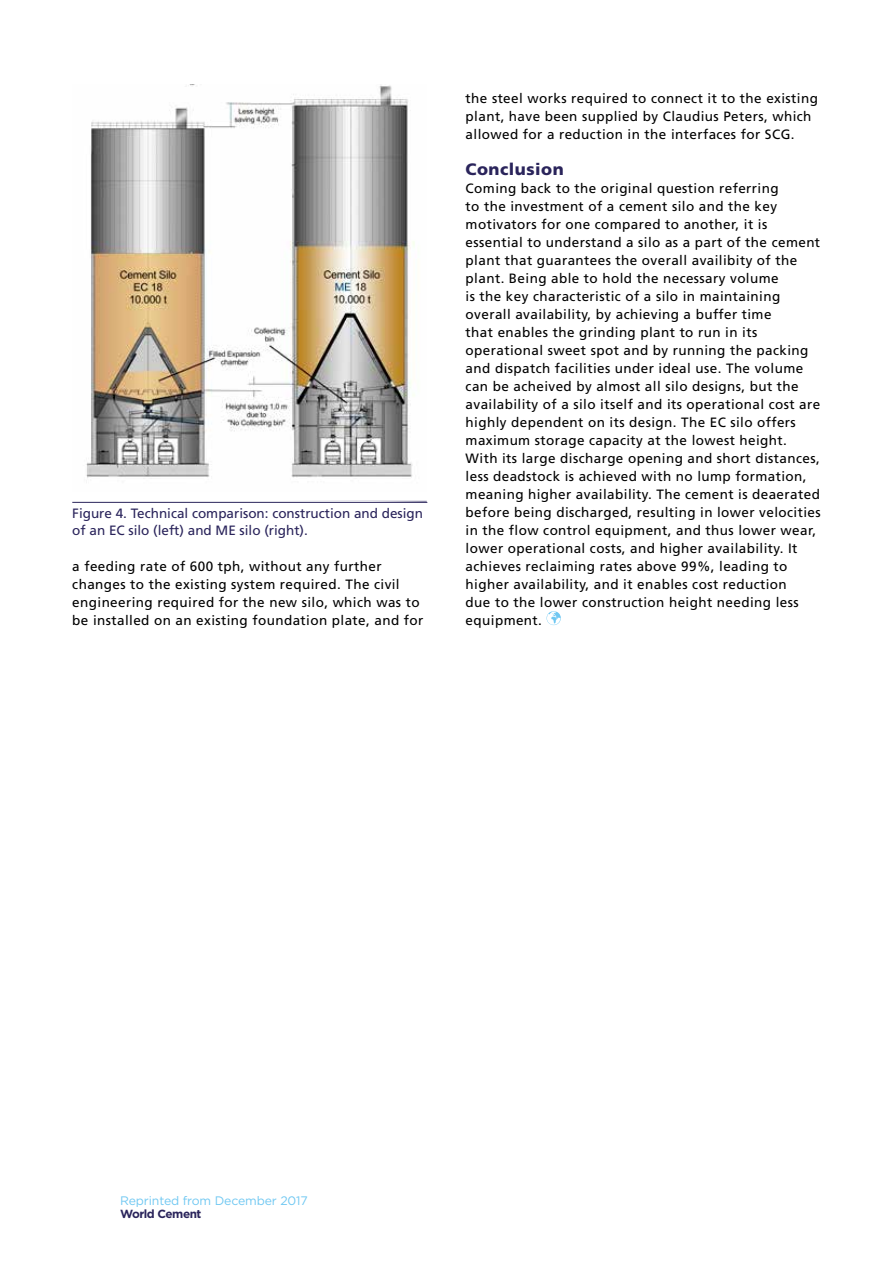
<style>
.page{position:relative;width:893px;height:1263px;background:#fff}
.page>*{position:absolute;margin:0;border:0;box-sizing:border-box;transform-origin:0 0}
.t1{font:900 16.5px "Frutiger";letter-spacing:.03em;color:#2a245b}
.t2{font:13.5px/18px "Frutiger";letter-spacing:.03em;color:#000}
.t3{font:13.5px/17.7px "Frutiger";color:#2a245b}
.t4{font:12.3px "Gotham";letter-spacing:-.01em;color:#70c8f2}
.t5{font:700 11.7px "Gotham";letter-spacing:-.04em;color:#2a245b}
</style>
<div class="page">
<svg style="left:72px;top:84px;width:483px;height:542px"></svg>
<svg style="left:547px;top:611px;width:14px;height:14px"></svg>
<hr style="left:72px;top:502px;width:355px;height:1px;background:#2a245b">
<p class="t3" style="left:72px;top:504px;width:352px">Figure 4. Technical comparison: construction and design of an EC silo (left) and ME silo (right).</p>
<p class="t2" style="left:72px;top:557px;width:353px">a feeding rate of 600 tph, without any further changes to the existing system required. The civil engineering required for the new silo, which was to be installed on an existing foundation plate, and for</p>
<p class="t2" style="left:466px;top:89px;width:354px">the steel works required to connect it to the existing plant, have been supplied by Claudius Peters, which allowed for a reduction in the interfaces for SCG.</p>
<p class="t1" style="left:466px;top:159px;width:100px">Conclusion</p>
<p class="t2" style="left:466px;top:179px;width:357px">Coming back to the original question referring<br>to the investment of a cement silo and the key motivators for one compared to another, it is essential to understand a silo as a part of the cement plant that guarantees the overall availibity of the plant. Being able to hold the necessary volume<br>is the key characteristic of a silo in maintaining overall availability, by achieving a buffer time<br>that enables the grinding plant to run in its operational sweet spot and by running the packing and dispatch facilities under ideal use. The volume can be acheived by almost all silo designs, but the availability of a silo itself and its operational cost are highly dependent on its design. The EC silo offers maximum storage capacity at the lowest height.<br>With its large discharge opening and short distances, less deadstock is achieved with no lump formation, meaning higher availability. The cement is deaerated before being discharged, resulting in lower velocities in the flow control equipment, and thus lower wear, lower operational costs, and higher availability. It achieves reclaiming rates above 99%, leading to higher availability, and it enables cost reduction<br>due to the lower construction height needing less equipment.</p>
<p class="t4" style="left:120px;top:1193px;width:189px">Reprinted from December 2017</p>
<p class="t5" style="left:120px;top:1206px;width:83px">World Cement</p>
</div>
